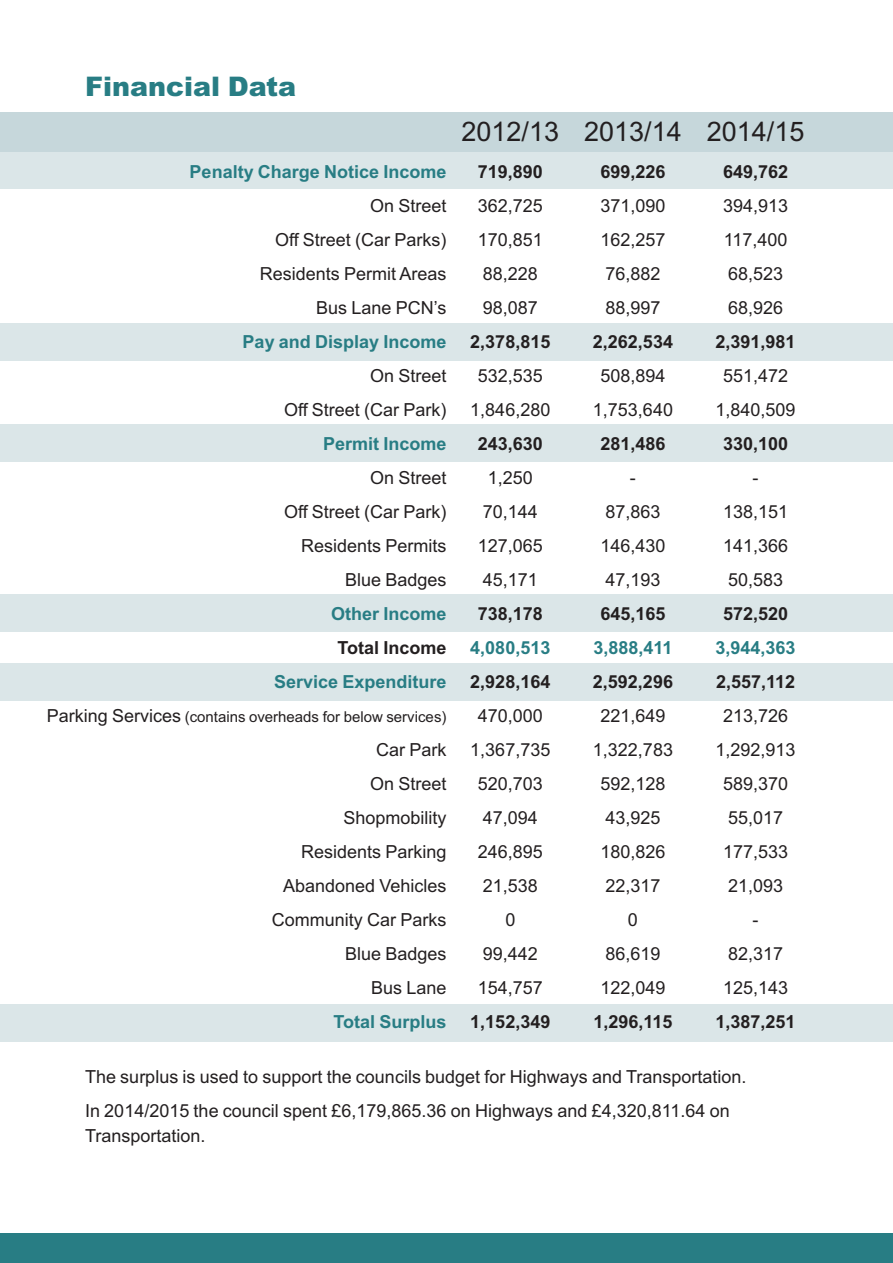
<style>
.page{position:relative;width:893px;height:1263px;background:#fff}
.page>*{position:absolute;margin:0;border:0;box-sizing:border-box;transform-origin:0 0}
.t1{font:27px "Arial";color:#231f20}
.t2{font:900 27px "Arial";color:#287d84}
.t3{font:18px/34px "Arial";color:#231f20;text-align:center}
.t4{font:700 18px "Arial";color:#231f20}
.t5{font:700 18px "Arial";color:#287d84}
.t6{font:15px "Arial";color:#231f20}
.s1{font-size:18px}
</style>
<div class="page">
<div style="left:0;top:1233px;width:893px;height:30px;background:#287d84"></div>
<div style="left:0;top:151px;width:893px;height:38px;background:#dbe6e8"></div>
<div style="left:0;top:323px;width:893px;height:38px;background:#dbe6e8"></div>
<div style="left:0;top:425px;width:893px;height:37px;background:#dbe6e8"></div>
<div style="left:0;top:594px;width:893px;height:37px;background:#dbe6e8"></div>
<div style="left:0;top:664px;width:893px;height:37px;background:#dbe6e8"></div>
<div style="left:0;top:1004px;width:893px;height:38px;background:#dbe6e8"></div>
<div style="left:0;top:112px;width:893px;height:39px;background:#c6d7db"></div>
<h1 class="t2" style="left:85px;top:71px;width:213px">Financial Data</h1>
<p class="t5" style="left:190px;top:161px;width:258px">Penalty Charge Notice Income</p>
<p class="t3" style="left:260px;top:188px;width:188px;text-align:right">On Street<br>Off Street (Car Parks)<br>Residents Permit Areas<br>Bus Lane PCN’s</p>
<p class="t5" style="left:243px;top:331px;width:205px">Pay and Display Income</p>
<p class="t3" style="left:284px;top:358px;width:164px;text-align:right">On Street<br>Off Street (Car Park)</p>
<p class="t5" style="left:323px;top:433px;width:125px">Permit Income</p>
<p class="t3" style="left:284px;top:460px;width:164px;text-align:right">On Street<br>Off Street (Car Park)<br>Residents Permits<br>Blue Badges</p>
<p class="t5" style="left:331px;top:603px;width:117px">Other Income</p>
<p class="t4" style="left:338px;top:637px;width:110px">Total Income</p>
<p class="t5" style="left:274px;top:671px;width:174px">Service Expenditure</p>
<p class="t6" style="left:47px;top:708px;width:401px"><span class="s1">Parking Services</span> (contains overheads for below services)</p>
<p class="t3" style="left:272px;top:733px;width:176px;text-align:right">Car Park<br>On Street<br>Shopmobility<br>Residents Parking<br>Abandoned Vehicles<br>Community Car Parks<br>Blue Badges<br>Bus Lane</p>
<p class="t5" style="left:334px;top:1011px;width:114px">Total Surplus</p>
<h1 class="t1" style="left:462px;top:116px;width:344px">2012/13 2013/14 2014/15</h1>
<p class="t4" style="left:478px;top:161px;width:67px">719,890</p>
<p class="t3" style="left:478px;top:188px;width:67px;text-align:left">362,725<br>170,851<br>88,228<br>98,087</p>
<p class="t4" style="left:470px;top:331px;width:82px">2,378,815</p>
<p class="t3" style="left:470px;top:358px;width:82px">532,535<br>1,846,280</p>
<p class="t4" style="left:478px;top:433px;width:67px">243,630</p>
<p class="t3" style="left:478px;top:460px;width:67px">1,250<br>70,144<br>127,065<br>45,171</p>
<p class="t4" style="left:478px;top:603px;width:67px">738,178</p>
<p class="t5" style="left:470px;top:637px;width:82px">4,080,513</p>
<p class="t4" style="left:470px;top:671px;width:82px">2,928,164</p>
<p class="t3" style="left:470px;top:699px;width:82px">470,000<br>1,367,735<br>520,703<br>47,094<br>246,895<br>21,538<br>0<br>99,442<br>154,757</p>
<p class="t4" style="left:470px;top:1011px;width:82px">1,152,349</p>
<p class="t4" style="left:600px;top:161px;width:67px">699,226</p>
<p class="t3" style="left:600px;top:188px;width:67px;text-align:left">371,090<br>162,257<br>76,882<br>88,997</p>
<p class="t4" style="left:593px;top:331px;width:82px">2,262,534</p>
<p class="t3" style="left:593px;top:358px;width:82px">508,894<br>1,753,640</p>
<p class="t4" style="left:600px;top:433px;width:67px">281,486</p>
<p class="t3" style="left:600px;top:460px;width:67px">-<br>87,863<br>146,430<br>47,193</p>
<p class="t4" style="left:600px;top:603px;width:67px">645,165</p>
<p class="t5" style="left:593px;top:637px;width:81px">3,888,411</p>
<p class="t4" style="left:593px;top:671px;width:82px">2,592,296</p>
<p class="t3" style="left:593px;top:699px;width:82px">221,649<br>1,322,783<br>592,128<br>43,925<br>180,826<br>22,317<br>0<br>86,619<br>122,049</p>
<p class="t4" style="left:593px;top:1011px;width:81px">1,296,115</p>
<p class="t4" style="left:723px;top:161px;width:67px">649,762</p>
<p class="t3" style="left:723px;top:188px;width:67px;text-align:left">394,913<br>117,400<br>68,523<br>68,926</p>
<p class="t4" style="left:716px;top:331px;width:82px">2,391,981</p>
<p class="t3" style="left:716px;top:358px;width:82px">551,472<br>1,840,509</p>
<p class="t4" style="left:723px;top:433px;width:67px">330,100</p>
<p class="t3" style="left:723px;top:460px;width:67px">-<br>138,151<br>141,366<br>50,583</p>
<p class="t4" style="left:723px;top:603px;width:67px">572,520</p>
<p class="t5" style="left:716px;top:637px;width:82px">3,944,363</p>
<p class="t4" style="left:716px;top:671px;width:81px">2,557,112</p>
<p class="t3" style="left:716px;top:699px;width:82px">213,726<br>1,292,913<br>589,370<br>55,017<br>177,533<br>21,093<br>-<br>82,317<br>125,143</p>
<p class="t4" style="left:716px;top:1011px;width:82px">1,387,251</p>
<p class="t3" style="left:85px;top:1060px;width:663px;text-align:left">The surplus is used to support the councils budget for Highways and Transportation.<br>In 2014/2015 the council spent £6,179,865.36 on Highways and £4,320,811.64 on</p>
<p class="t3" style="left:85px;top:1119px;width:122px">Transportation.</p>
</div>
